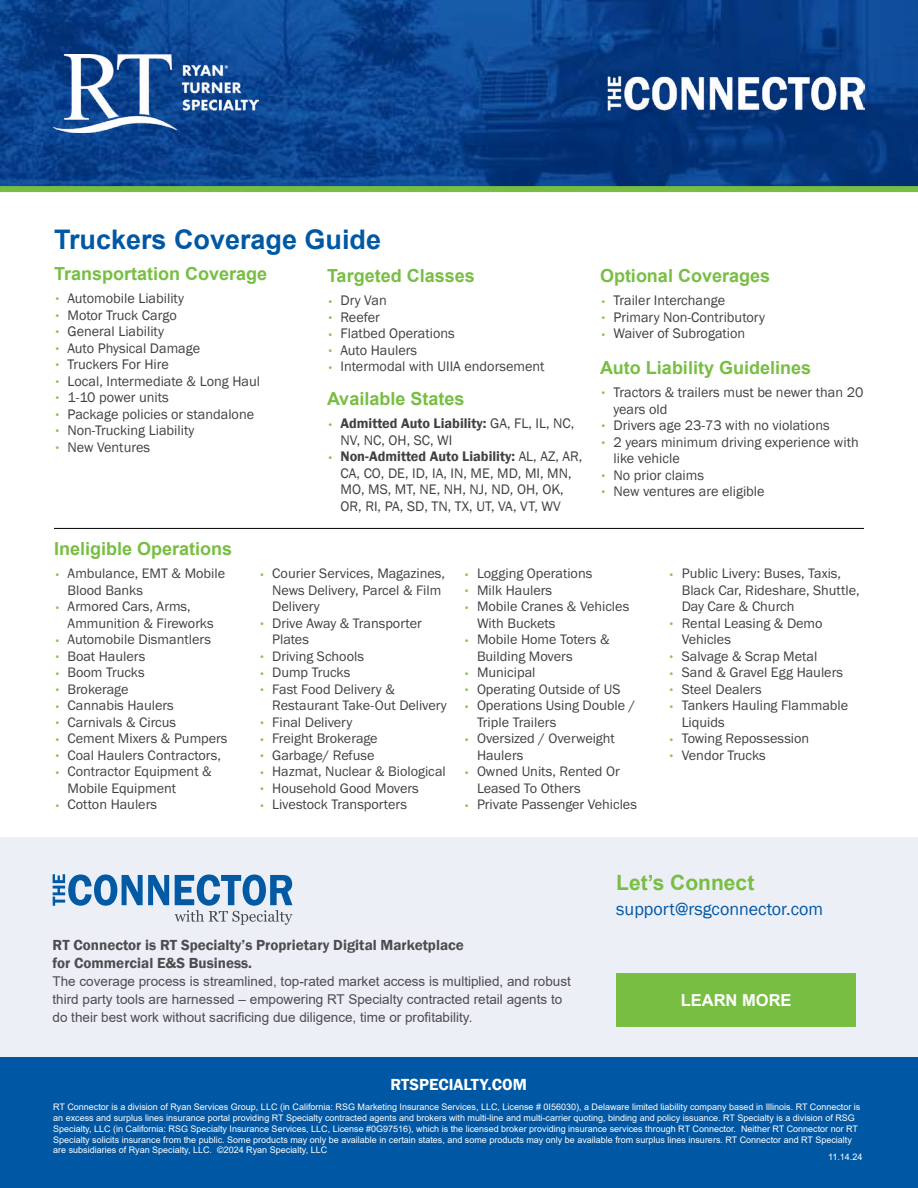
<style>
.page{position:relative;width:918px;height:1188px;background:#fff}
.page>*{position:absolute;margin:0;border:0;box-sizing:border-box;transform-origin:0 0}
.t1{font:700 27px "Arial";color:#0058a4}
.t2{font:700 21px "Arial";color:#78be43}
.t3{font:700 18px "Arial";color:#78be43}
.t4{font:18px "Franklin Gothic";color:#0058a4}
.t5{font:600 16.5px "Franklin Gothic";color:#fff}
.t6{font:700 16.5px "Arial";color:#fff}
.t7{font:600 15px/18px "Franklin Gothic";color:#4d4d4f}
.t8{font:14.25px/16.5px "Franklin Gothic URW Boo";color:#414042}
.t9{font:14.25px/16.5px "Franklin Gothic";color:#414042}
.t10{font:13.5px/18px "Arial";color:#4d4d4f}
.t11{font:9px/10.8px "Arial";color:#fff}
.s1{font-size:9.75px;color:#86c351}
.s2{font-weight:600;font-size:9.75px;color:#86c351}
.s3{font-weight:600}
</style>
<div class="page">
<img style="left:0;top:0;width:918px;height:186px">
<div style="left:0;top:186px;width:918px;height:6px;background:#78be43"></div>
<div style="left:0;top:1057px;width:918px;height:131px;background:#0058a4"></div>
<div style="left:0;top:837px;width:918px;height:220px;background:#edeff7"></div>
<div style="left:616px;top:973px;width:240px;height:53px;background:#78be43"></div>
<svg style="left:53px;top:874px;width:116px;height:32px"></svg>
<svg style="left:175px;top:875px;width:117px;height:50px"></svg>
<img style="left:53px;top:54px;width:205px;height:78px">
<hr style="left:54px;top:528px;width:810px;height:1px;background:#000">
<img style="left:601px;top:73px;width:263px;height:40px">
<h1 class="t1" style="left:54px;top:221px;width:329px">Truckers Coverage Guide</h1>
<p class="t3" style="left:54px;top:261px;width:215px">Transportation Coverage</p>
<p class="t9" style="left:54px;top:290px;width:131px"><span class="s1">•</span> Automobile Liability</p>
<p class="t9" style="left:54px;top:307px;width:124px"><span class="s1">•</span> Motor Truck Cargo</p>
<p class="t9" style="left:54px;top:323px;width:111px"><span class="s1">•</span> General Liability</p>
<p class="t9" style="left:54px;top:340px;width:148px"><span class="s1">•</span> Auto Physical Damage</p>
<p class="t9" style="left:54px;top:356px;width:116px"><span class="s1">•</span> Truckers For Hire</p>
<p class="t9" style="left:54px;top:373px;width:208px"><span class="s1">•</span> Local, Intermediate &amp; Long Haul</p>
<p class="t9" style="left:54px;top:389px;width:116px"><span class="s1">•</span> 1-10 power units</p>
<p class="t9" style="left:54px;top:406px;width:202px"><span class="s1">•</span> Package policies or standalone</p>
<p class="t9" style="left:54px;top:422px;width:142px"><span class="s1">•</span> Non-Trucking Liability</p>
<p class="t9" style="left:54px;top:439px;width:98px"><span class="s1">•</span> New Ventures</p>
<p class="t3" style="left:327px;top:263px;width:149px">Targeted Classes</p>
<p class="t9" style="left:327px;top:293px;width:61px"><span class="s1">•</span> Dry Van</p>
<p class="t9" style="left:327px;top:309px;width:54px"><span class="s1">•</span> Reefer</p>
<p class="t9" style="left:327px;top:326px;width:129px"><span class="s1">•</span> Flatbed Operations</p>
<p class="t9" style="left:327px;top:342px;width:92px"><span class="s1">•</span> Auto Haulers</p>
<p class="t9" style="left:327px;top:359px;width:219px"><span class="s1">•</span> Intermodal with UIIA endorsement</p>
<p class="t3" style="left:327px;top:386px;width:139px">Available States</p>
<p class="t9" style="left:340px;top:416px;width:235px;text-indent:-14px"><span class="s2">•</span> <span class="s3">Admitted Auto Liability:</span> GA, FL, IL, NC,<br>NV, NC, OH, SC, WI</p>
<p class="t9" style="left:327px;top:449px;width:257px;text-align:center"><span class="s2">•</span> <span class="s3">Non-Admitted Auto Liability:</span> AL, AZ, AR, CA, CO, DE, ID, IA, IN, ME, MD, MI, MN, MO, MS, MT, NE, NH, NJ, ND, OH, OK,<br>OR, RI, PA, SD, TN, TX, UT, VA, VT, WV</p>
<p class="t3" style="left:600px;top:263px;width:172px">Optional Coverages</p>
<p class="t9" style="left:600px;top:293px;width:127px"><span class="s1">•</span> Trailer Interchange</p>
<p class="t9" style="left:600px;top:309px;width:166px"><span class="s1">•</span> Primary Non-Contributory</p>
<p class="t9" style="left:600px;top:326px;width:147px"><span class="s1">•</span> Waiver of Subrogation</p>
<p class="t3" style="left:600px;top:355px;width:213px">Auto Liability Guidelines</p>
<p class="t9" style="left:614px;top:384px;width:251px;text-indent:-14px"><span class="s1">•</span> Tractors &amp; trailers must be newer than 20 years old</p>
<p class="t9" style="left:600px;top:417px;width:231px"><span class="s1">•</span> Drivers age 23-73 with no violations</p>
<p class="t9" style="left:614px;top:434px;width:247px;text-indent:-14px"><span class="s1">•</span> 2 years minimum driving experience with like vehicle</p>
<p class="t9" style="left:600px;top:467px;width:106px"><span class="s1">•</span> No prior claims</p>
<p class="t9" style="left:600px;top:483px;width:166px"><span class="s1">•</span> New ventures are eligible</p>
<p class="t3" style="left:54px;top:536px;width:180px">Ineligible Operations</p>
<p class="t8" style="left:68px;top:565px;width:159px;text-indent:-14px"><span class="s1">•</span> Ambulance, EMT &amp; Mobile<br>Blood Banks</p>
<p class="t8" style="left:68px;top:598px;width:148px;text-indent:-14px"><span class="s1">•</span> Armored Cars, Arms,<br>Ammunition &amp; Fireworks</p>
<p class="t8" style="left:54px;top:631px;width:158px"><span class="s1">•</span> Automobile Dismantlers</p>
<p class="t8" style="left:54px;top:648px;width:93px"><span class="s1">•</span> Boat Haulers</p>
<p class="t8" style="left:54px;top:664px;width:92px"><span class="s1">•</span> Boom Trucks</p>
<p class="t8" style="left:54px;top:681px;width:76px"><span class="s1">•</span> Brokerage</p>
<p class="t8" style="left:54px;top:697px;width:121px"><span class="s1">•</span> Cannabis Haulers</p>
<p class="t8" style="left:54px;top:714px;width:124px"><span class="s1">•</span> Carnivals &amp; Circus</p>
<p class="t8" style="left:54px;top:730px;width:175px"><span class="s1">•</span> Cement Mixers &amp; Pumpers</p>
<p class="t8" style="left:54px;top:747px;width:169px"><span class="s1">•</span> Coal Haulers Contractors,</p>
<p class="t8" style="left:68px;top:763px;width:146px;text-indent:-14px"><span class="s1">•</span> Contractor Equipment &amp;<br>Mobile Equipment</p>
<p class="t8" style="left:54px;top:796px;width:105px"><span class="s1">•</span> Cotton Haulers</p>
<p class="t8" style="left:272px;top:565px;width:174px;text-indent:-14px"><span class="s1">•</span> Courier Services, Magazines,<br>News Delivery, Parcel &amp; Film<br>Delivery</p>
<p class="t8" style="left:272px;top:615px;width:151px;text-indent:-14px"><span class="s1">•</span> Drive Away &amp; Transporter<br>Plates</p>
<p class="t8" style="left:259px;top:648px;width:107px"><span class="s1">•</span> Driving Schools</p>
<p class="t8" style="left:259px;top:664px;width:93px"><span class="s1">•</span> Dump Trucks</p>
<p class="t8" style="left:272px;top:681px;width:176px;text-indent:-14px"><span class="s1">•</span> Fast Food Delivery &amp;<br>Restaurant Take-Out Delivery</p>
<p class="t8" style="left:259px;top:714px;width:95px"><span class="s1">•</span> Final Delivery</p>
<p class="t8" style="left:259px;top:730px;width:120px"><span class="s1">•</span> Freight Brokerage</p>
<p class="t8" style="left:259px;top:747px;width:117px"><span class="s1">•</span> Garbage/ Refuse</p>
<p class="t8" style="left:259px;top:763px;width:189px"><span class="s1">•</span> Hazmat, Nuclear &amp; Biological</p>
<p class="t8" style="left:259px;top:780px;width:162px"><span class="s1">•</span> Household Good Movers</p>
<p class="t8" style="left:259px;top:796px;width:150px"><span class="s1">•</span> Livestock Transporters</p>
<p class="t8" style="left:464px;top:565px;width:130px"><span class="s1">•</span> Logging Operations</p>
<p class="t8" style="left:464px;top:582px;width:90px"><span class="s1">•</span> Milk Haulers</p>
<p class="t8" style="left:477px;top:598px;width:154px;text-indent:-14px"><span class="s1">•</span> Mobile Cranes &amp; Vehicles<br>With Buckets</p>
<p class="t8" style="left:477px;top:631px;width:134px;text-indent:-14px"><span class="s1">•</span> Mobile Home Toters &amp;<br>Building Movers</p>
<p class="t8" style="left:464px;top:664px;width:74px"><span class="s1">•</span> Municipal</p>
<p class="t8" style="left:464px;top:681px;width:159px"><span class="s1">•</span> Operating Outside of US</p>
<p class="t8" style="left:477px;top:697px;width:160px;text-indent:-14px"><span class="s1">•</span> Operations Using Double /<br>Triple Trailers</p>
<p class="t8" style="left:477px;top:730px;width:140px;text-indent:-14px"><span class="s1">•</span> Oversized / Overweight<br>Haulers</p>
<p class="t8" style="left:477px;top:763px;width:144px;text-indent:-14px"><span class="s1">•</span> Owned Units, Rented Or<br>Leased To Others</p>
<p class="t8" style="left:464px;top:796px;width:175px"><span class="s1">•</span> Private Passenger Vehicles</p>
<p class="t8" style="left:682px;top:565px;width:179px;text-indent:-14px"><span class="s1">•</span> Public Livery: Buses, Taxis,<br>Black Car, Rideshare, Shuttle,<br>Day Care &amp; Church</p>
<p class="t8" style="left:682px;top:615px;width:142px;text-indent:-14px"><span class="s1">•</span> Rental Leasing &amp; Demo<br>Vehicles</p>
<p class="t8" style="left:668px;top:648px;width:151px"><span class="s1">•</span> Salvage &amp; Scrap Metal</p>
<p class="t8" style="left:668px;top:664px;width:176px"><span class="s1">•</span> Sand &amp; Gravel Egg Haulers</p>
<p class="t8" style="left:668px;top:681px;width:95px"><span class="s1">•</span> Steel Dealers</p>
<p class="t8" style="left:682px;top:697px;width:168px;text-indent:-14px"><span class="s1">•</span> Tankers Hauling Flammable<br>Liquids</p>
<p class="t8" style="left:668px;top:730px;width:143px"><span class="s1">•</span> Towing Repossession</p>
<p class="t8" style="left:668px;top:747px;width:99px"><span class="s1">•</span> Vendor Trucks</p>
<h2 class="t2" style="left:616px;top:868px;width:140px">Let’s Connect</h2>
<p class="t4" style="left:616px;top:898px;width:208px">support@rsgconnector.com</p>
<p class="t7" style="left:52px;top:936px;width:413px">RT Connector is RT Specialty’s Proprietary Digital Marketplace for Commercial E&amp;S Business.</p>
<p class="t10" style="left:52px;top:972px;width:520px">The coverage process is streamlined, top-rated market access is multiplied, and robust third party tools are harnessed – empowering RT Specialty contracted retail agents to do their best work without sacrificing due diligence, time or profitability.</p>
<p class="t5" style="left:390px;top:1074px;width:138px">RTSPECIALTY.COM</p>
<p class="t6" style="left:681px;top:988px;width:112px">LEARN MORE</p>
<p class="t11" style="left:53px;top:1102px;width:809px">RT Connector is a division of Ryan Services Group, LLC (in California: RSG Marketing Insurance Services, LLC, License # 0I56030), a Delaware limited liability company based in Illinois. RT Connector is an excess and surplus lines insurance portal providing RT Specialty contracted agents and brokers with multi-line and multi-carrier quoting, binding and policy issuance. RT Specialty is a division of RSG Specialty, LLC (in California: RSG Specialty Insurance Services, LLC, License #0G97516), which is the licensed broker providing insurance services through RT Connector. Neither RT Connector nor RT Specialty solicits insurance from the public. Some products may only be available in certain states, and some products may only be available from surplus lines insurers. RT Connector and RT Specialty are subsidiaries of Ryan Specialty, LLC. ©2024 Ryan Specialty, LLC</p>
<p class="t11" style="left:828px;top:1151px;width:36px">11.14.24</p>
</div>
